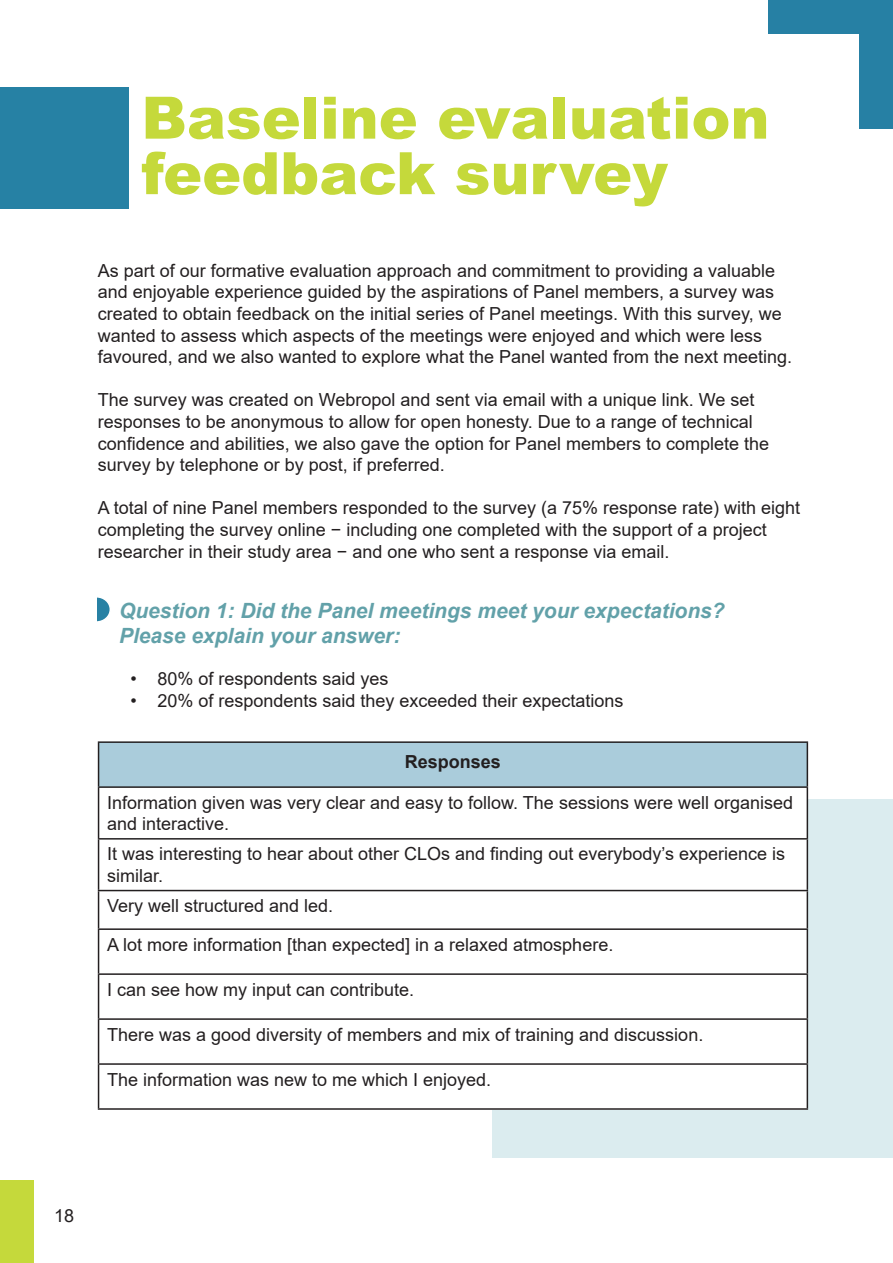
<style>
.page{position:relative;width:893px;height:1263px;background:#fff}
.page>*{position:absolute;margin:0;border:0;box-sizing:border-box;transform-origin:0 0}
.t1{font:900 58.5px/55.5px "Arial";color:#c5d93b}
.t2{font:italic 700 21px/25.2px "Arial";color:#62a1a9}
.t3{font:18px/21.6px "Arial";color:#231f20}
.t4{font:700 18px "Arial";color:#231f20}
</style>
<div class="page">
<div style="left:769px;top:0;width:123px;height:33px;background:#2680a4"></div>
<div style="left:860px;top:0;width:33px;height:129px;background:#2680a4"></div>
<div style="left:0;top:1180px;width:33px;height:83px;background:#c5d93b"></div>
<div style="left:808px;top:799px;width:85px;height:311px;background:#dbecef"></div>
<div style="left:0;top:87px;width:129px;height:121px;background:#2681a4"></div>
<svg style="left:82px;top:597px;width:28px;height:25px"></svg>
<div style="left:82px;top:596px;width:29px;height:27px;border:2px solid #fff;border-radius:50%"></div>
<div style="left:64px;top:590px;width:32px;height:33px;background:#fff"></div>
<div style="left:99px;top:742px;width:708px;height:45px;background:#aaccdb"></div>
<hr style="left:98px;top:788px;width:1px;height:50px;background:#231f20">
<hr style="left:807px;top:788px;width:1px;height:50px;background:#231f20">
<hr style="left:98px;top:838px;width:710px;height:1px;background:#231f20">
<hr style="left:98px;top:839px;width:1px;height:51px;background:#231f20">
<hr style="left:807px;top:839px;width:1px;height:51px;background:#231f20">
<hr style="left:98px;top:890px;width:710px;height:1px;background:#231f20">
<hr style="left:98px;top:891px;width:1px;height:37px;background:#231f20">
<hr style="left:807px;top:891px;width:1px;height:37px;background:#231f20">
<hr style="left:98px;top:928px;width:710px;height:2px;background:#231f20">
<hr style="left:98px;top:930px;width:1px;height:43px;background:#231f20">
<hr style="left:807px;top:930px;width:1px;height:43px;background:#231f20">
<hr style="left:98px;top:973px;width:710px;height:2px;background:#231f20">
<hr style="left:98px;top:975px;width:1px;height:43px;background:#231f20">
<hr style="left:807px;top:975px;width:1px;height:43px;background:#231f20">
<hr style="left:98px;top:1018px;width:710px;height:2px;background:#231f20">
<hr style="left:98px;top:1020px;width:1px;height:43px;background:#231f20">
<hr style="left:807px;top:1020px;width:1px;height:43px;background:#231f20">
<hr style="left:98px;top:1063px;width:710px;height:2px;background:#231f20">
<hr style="left:98px;top:1065px;width:1px;height:43px;background:#231f20">
<hr style="left:807px;top:1065px;width:1px;height:43px;background:#231f20">
<hr style="left:98px;top:1108px;width:710px;height:2px;background:#231f20">
<hr style="left:98px;top:741px;width:710px;height:2px;background:#231f20">
<hr style="left:98px;top:743px;width:1px;height:43px;background:#231f20">
<hr style="left:807px;top:743px;width:1px;height:43px;background:#231f20">
<hr style="left:98px;top:786px;width:710px;height:2px;background:#231f20">
<div style="left:493px;top:1110px;width:400px;height:47px;background:#dbecef"></div>
<p class="t1" style="left:141px;top:88px;width:630px">Baseline evaluation feedback survey</p>
<p class="t3" style="left:98px;top:259px;width:696px">As part of our formative evaluation approach and commitment to providing a valuable and enjoyable experience guided by the aspirations of Panel members, a survey was created to obtain feedback on the initial series of Panel meetings. With this survey, we wanted to assess which aspects of the meetings were enjoyed and which were less favoured, and we also wanted to explore what the Panel wanted from the next meeting.</p>
<p class="t3" style="left:98px;top:389px;width:673px">The survey was created on Webropol and sent via email with a unique link. We set responses to be anonymous to allow for open honesty. Due to a range of technical confidence and abilities, we also gave the option for Panel members to complete the survey by telephone or by post, if preferred.</p>
<p class="t3" style="left:98px;top:497px;width:704px">A total of nine Panel members responded to the survey (a 75% response rate) with eight completing the survey online − including one completed with the support of a project researcher in their study area − and one who sent a response via email.</p>
<p class="t2" style="left:119px;top:598px;width:607px">Question 1: Did the Panel meetings meet your expectations?<br>Please explain your answer:</p>
<p class="t3" style="left:130px;top:668px;width:260px">• 80% of respondents said yes</p>
<p class="t3" style="left:130px;top:689px;width:495px">• 20% of respondents said they exceeded their expectations</p>
<p class="t4" style="left:405px;top:749px;width:98px">Responses</p>
<p class="t3" style="left:107px;top:791px;width:687px">Information given was very clear and easy to follow. The sessions were well organised and interactive.</p>
<p class="t3" style="left:107px;top:843px;width:680px">It was interesting to hear about other CLOs and finding out everybody’s experience is similar.</p>
<p class="t3" style="left:107px;top:895px;width:228px">Very well structured and led.</p>
<p class="t3" style="left:107px;top:933px;width:508px">A lot more information [than expected] in a relaxed atmosphere.</p>
<p class="t3" style="left:107px;top:978px;width:309px">I can see how my input can contribute.</p>
<p class="t3" style="left:107px;top:1023px;width:598px">There was a good diversity of members and mix of training and discussion.</p>
<p class="t3" style="left:107px;top:1068px;width:386px">The information was new to me which I enjoyed.</p>
<p class="t3" style="left:54px;top:1205px;width:22px">18</p>
</div>
